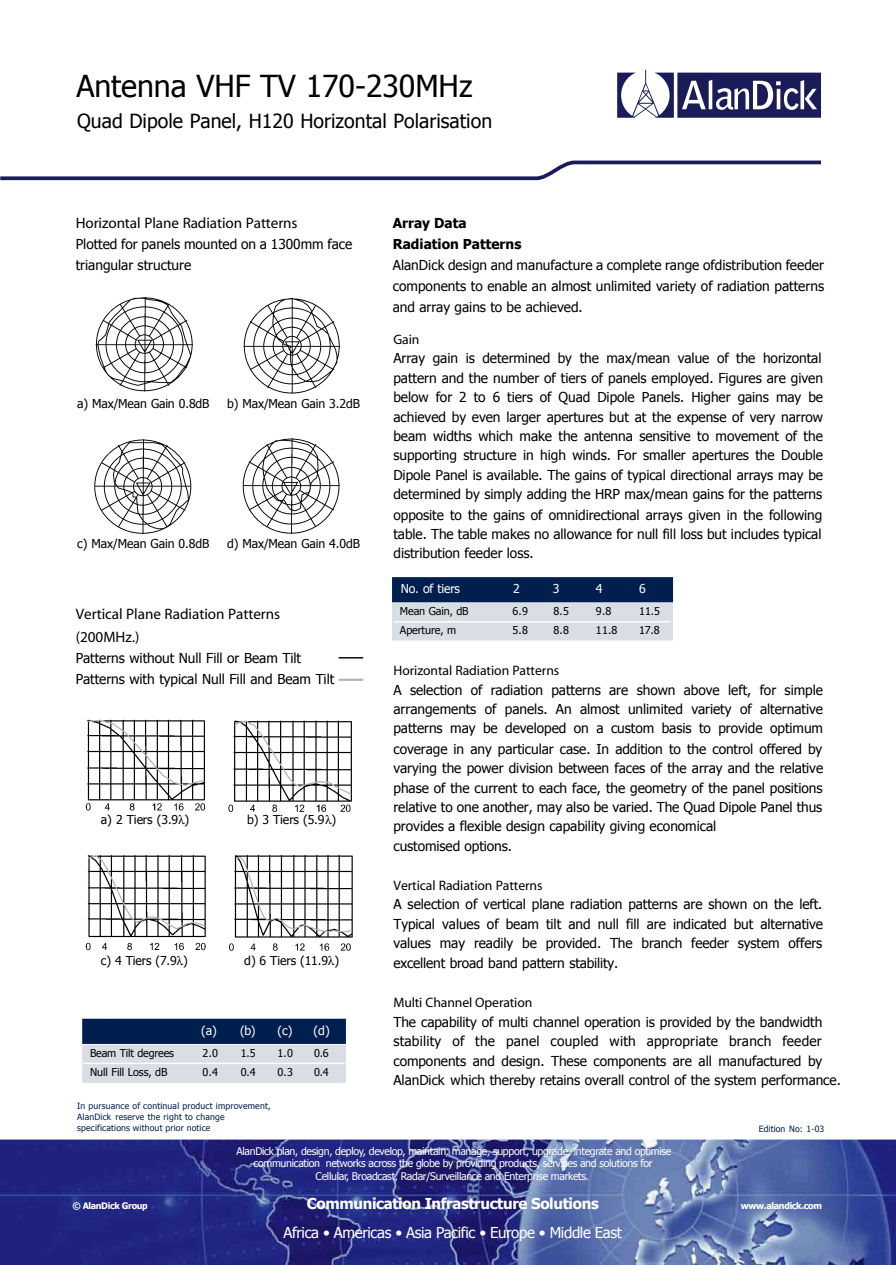
<style>
.page{position:relative;width:896px;height:1265px;background:#fff}
.page>*{position:absolute;margin:0;border:0;box-sizing:border-box;transform-origin:0 0}
.t1{font:30.3px "Tahoma";color:#000}
.t2{font:19.5px "Tahoma";color:#000}
.t3{font:700 15.15px/23.1px "Tahoma";letter-spacing:-.005em;color:#000}
.t4{font:15px "Tahoma";letter-spacing:-.025em;color:#fff}
.t5{font:700 15px "Tahoma";letter-spacing:-.025em;color:#fff}
.t6{font:13.65px/19.5px "Tahoma";letter-spacing:-.005em;color:#000}
.t7{font:700 13.65px "Tahoma";letter-spacing:-.005em;color:#000}
.t8{font:700 13.65px/21px "Tahoma";color:#000}
.t9{font:12.3px "Tahoma";letter-spacing:-.01em;color:#000}
.t10{font:12.3px "Tahoma";letter-spacing:-.015em;color:#fff}
.t11{font:10.8px "Tahoma";letter-spacing:-.01em;color:#000}
.t12{font:10.5px/12.6px "Tahoma";letter-spacing:-.03em;color:#fff;text-align:center}
.t13{font:700 9px "Tahoma";letter-spacing:-.035em;color:#fff}
.t14{font:8.7px/10.8px "Tahoma";letter-spacing:.02em;color:#001f4e}
</style>
<div class="page">
<img style="left:0;top:1139px;width:895px;height:125px">
<svg style="left:0;top:160px;width:821px;height:21px"></svg>
<svg style="left:617px;top:70px;width:203px;height:48px"></svg>
<img style="left:95px;top:297px;width:98px;height:95px">
<img style="left:243px;top:298px;width:98px;height:96px">
<img style="left:94px;top:439px;width:98px;height:96px">
<img style="left:242px;top:438px;width:98px;height:96px">
<img style="left:85px;top:719px;width:120px;height:92px">
<img style="left:228px;top:720px;width:124px;height:93px">
<img style="left:85px;top:855px;width:121px;height:96px">
<img style="left:229px;top:855px;width:124px;height:96px">
<svg style="left:338px;top:657px;width:26px;height:2px"></svg>
<hr style="left:338px;top:678px;width:25px;height:3px;background:#b3b3b3">
<div style="left:82px;top:1018px;width:264px;height:25px;background:#001f4e"></div>
<div style="left:82px;top:1044px;width:264px;height:38px;background:#d9dee5"></div>
<hr style="left:84px;top:1062px;width:260px;height:2px;background:#fff">
<div style="left:392px;top:577px;width:281px;height:25px;background:#001f4e"></div>
<div style="left:392px;top:603px;width:281px;height:37px;background:#d9dee5"></div>
<hr style="left:393px;top:621px;width:277px;height:1px;background:#fff">
<h1 class="t1" style="left:76px;top:65px;width:397px">Antenna VHF TV 170-230MHz</h1>
<h2 class="t2" style="left:77px;top:108px;width:416px">Quad Dipole Panel, H120 Horizontal Polarisation</h2>
<p class="t3" style="left:76px;top:212px;width:223px">Horizontal Plane Radiation Patterns</p>
<p class="t6" style="left:76px;top:233px;width:278px;line-height:20.9px">Plotted for panels mounted on a 1300mm face triangular structure</p>
<p class="t9" style="left:77px;top:395px;width:134px">a) Max/Mean Gain 0.8dB</p>
<p class="t9" style="left:227px;top:395px;width:134px">b) Max/Mean Gain 3.2dB</p>
<p class="t9" style="left:77px;top:535px;width:134px">c) Max/Mean Gain 0.8dB</p>
<p class="t9" style="left:227px;top:535px;width:134px">d) Max/Mean Gain 4.0dB</p>
<p class="t3" style="left:76px;top:603px;width:206px">Vertical Plane Radiation Patterns (200MHz.)</p>
<p class="t6" style="left:76px;top:646px;width:260px;line-height:20.9px">Patterns without Null Fill or Beam Tilt<br>Patterns with typical Null Fill and Beam Tilt</p>
<p class="t9" style="left:101px;top:811px;width:90px">a) 2 Tiers (3.9 )</p>
<p class="t9" style="left:247px;top:811px;width:90px">b) 3 Tiers (5.9 )</p>
<p class="t9" style="left:101px;top:951px;width:88px">c) 4 Tiers (7.9 )</p>
<p class="t9" style="left:244px;top:951px;width:96px">d) 6 Tiers (11.9 )</p>
<p class="t10" style="left:201px;top:1021px;width:56px">(a) (b)</p>
<p class="t10" style="left:277px;top:1021px;width:54px">(c) (d)</p>
<p class="t11" style="left:90px;top:1045px;width:85px">Beam Tilt degrees</p>
<p class="t11" style="left:202px;top:1045px;width:17px">2.0</p>
<p class="t11" style="left:241px;top:1045px;width:17px">1.5</p>
<p class="t11" style="left:277px;top:1045px;width:17px">1.0</p>
<p class="t11" style="left:314px;top:1045px;width:16px">0.6</p>
<p class="t11" style="left:90px;top:1065px;width:79px">Null Fill Loss, dB</p>
<p class="t11" style="left:202px;top:1065px;width:17px">0.4</p>
<p class="t11" style="left:241px;top:1065px;width:17px">0.4</p>
<p class="t11" style="left:277px;top:1065px;width:17px">0.3</p>
<p class="t11" style="left:314px;top:1065px;width:16px">0.4</p>
<p class="t14" style="left:77px;top:1099px;width:195px">In pursuance of continual product improvement,<br>AlanDick reserve the right to change specifications without prior notice</p>
<p class="t8" style="left:392px;top:211px;width:130px">Array Data<br>Radiation Patterns</p>
<p class="t6" style="left:392px;top:253px;width:433px;line-height:21px;text-align:justify">AlanDick design and manufacture a complete range ofdistribution feeder components to enable an almost unlimited variety of radiation patterns and array gains to be achieved.</p>
<p class="t7" style="left:393px;top:332px;width:28px">Gain</p>
<p class="t6" style="left:393px;top:348px;width:431px;text-align:justify">Array gain is determined by the max/mean value of the horizontal pattern and the number of tiers of panels employed. Figures are given below for 2 to 6 tiers of Quad Dipole Panels. Higher gains may be achieved by even larger apertures but at the expense of very narrow beam widths which make the antenna sensitive to movement of the supporting structure in high winds. For smaller apertures the Double Dipole Panel is available. The gains of typical directional arrays may be determined by simply adding the HRP max/mean gains for the patterns opposite to the gains of omnidirectional arrays given in the following table. The table makes no allowance for null fill loss but includes typical distribution feeder loss.</p>
<p class="t10" style="left:400px;top:580px;width:61px">No. of tiers</p>
<p class="t10" style="left:513px;top:580px;width:8px">2</p>
<p class="t10" style="left:552px;top:580px;width:8px">3</p>
<p class="t10" style="left:596px;top:580px;width:8px">4</p>
<p class="t10" style="left:639px;top:580px;width:8px">6</p>
<p class="t11" style="left:400px;top:604px;width:70px">Mean Gain, dB</p>
<p class="t11" style="left:512px;top:604px;width:17px">6.9</p>
<p class="t11" style="left:553px;top:604px;width:17px">8.5</p>
<p class="t11" style="left:596px;top:604px;width:17px">9.8</p>
<p class="t11" style="left:639px;top:604px;width:22px">11.5</p>
<p class="t11" style="left:400px;top:623px;width:58px">Aperture, m</p>
<p class="t11" style="left:512px;top:623px;width:17px">5.8</p>
<p class="t11" style="left:553px;top:623px;width:17px">8.8</p>
<p class="t11" style="left:595px;top:623px;width:23px">11.8</p>
<p class="t11" style="left:639px;top:623px;width:22px">17.8</p>
<p class="t7" style="left:393px;top:663px;width:167px">Horizontal Radiation Patterns</p>
<p class="t6" style="left:393px;top:679px;width:431px">A selection of radiation patterns are shown above left, for simple arrangements of panels. An almost unlimited variety of alternative patterns may be developed on a custom basis to provide optimum coverage in any particular case. In addition to the control offered by varying the power division between faces of the array and the relative phase of the current to each face, the geometry of the panel positions relative to one another, may also be varied. The Quad Dipole Panel thus provides a flexible design capability giving economical<br>customised options.</p>
<p class="t7" style="left:393px;top:878px;width:150px">Vertical Radiation Patterns</p>
<p class="t6" style="left:393px;top:893px;width:431px;text-align:justify">A selection of vertical plane radiation patterns are shown on the left.<br>Typical values of beam tilt and null fill are indicated but alternative values may readily be provided. The branch feeder system offers excellent broad band pattern stability.</p>
<p class="t7" style="left:393px;top:995px;width:140px">Multi Channel Operation</p>
<p class="t6" style="left:393px;top:1011px;width:448px">The capability of multi channel operation is provided by the bandwidth stability of the panel coupled with appropriate branch feeder components and design. These components are all manufactured by AlanDick which thereby retains overall control of the system performance.</p>
<p class="t14" style="left:758px;top:1122px;width:67px">Edition No: 1-03</p>
<p class="t12" style="left:236px;top:1143px;width:436px">AlanDick plan, design, deploy, develop, maintain, manage, support, upgrade, integrate and optimise communication networks across the globe by providing products, services and solutions for<br>Cellular, Broadcast, Radar/Surveillance and Enterprise markets.</p>
<p class="t5" style="left:307px;top:1193px;width:293px">Communication Infrastructure Solutions</p>
<p class="t4" style="left:283px;top:1222px;width:340px">Africa • Americas • Asia Pacific • Europe • Middle East</p>
<p class="t13" style="left:72px;top:1199px;width:77px">© AlanDick Group</p>
<p class="t13" style="left:740px;top:1199px;width:83px">www.alandick.com</p>
</div>
